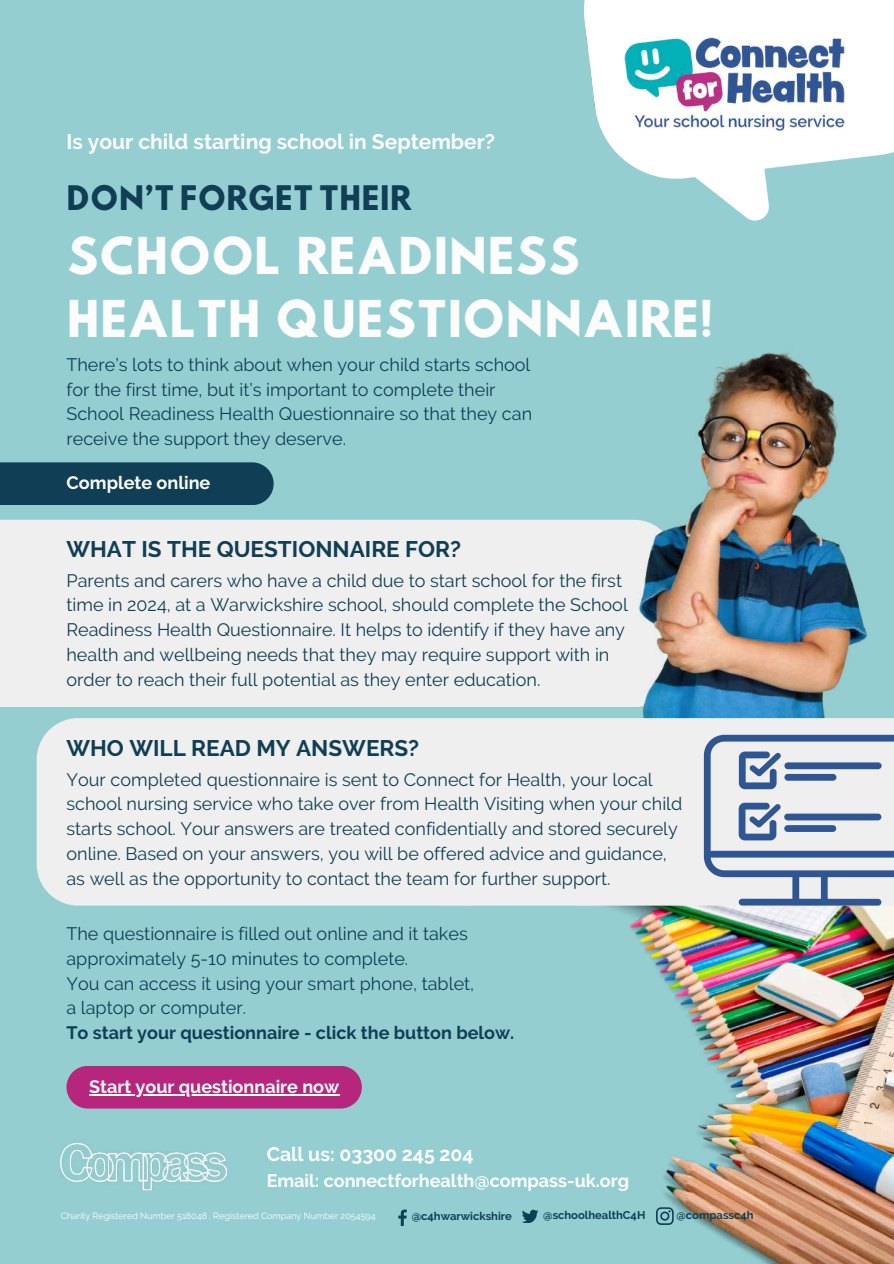
<style>
.page{position:relative;width:894px;height:1264px;background:#fff}
.page>*{position:absolute;margin:0;border:0;box-sizing:border-box;transform-origin:0 0}
.t1{font:45px/63px "Hussar Bd";color:#fcfcfd}
.t2{font:30px "Hussar Bd";color:#103f55}
.t3{font:700 22.5px "Raleway";color:#103f55}
.t4{font:700 21px "Raleway";color:#fcfcfd}
.t5{font:700 19.5px "Raleway";color:#fefefe}
.t6{font:18px/24.8px "Raleway";color:#103f55}
.t7{font:700 18px "Raleway";color:#103f55}
.t8{font:700 18px "Raleway";color:#fcfcfd}
.t9{font:700 18px "Raleway";color:#fefefe}
.t10{font:700 11.25px "Raleway";color:#103f55}
.t11{font:9px "Raleway";color:#fff}
</style>
<div class="page">
<div style="left:0;top:0;width:893px;height:1263px;background:#95ced1"></div>
<img style="left:385px;top:905px;width:508px;height:358px">
<img style="left:584px;top:0;width:309px;height:221px">
<img style="left:620px;top:32px;width:228px;height:103px">
<img style="left:60px;top:1108px;width:180px;height:83px">
<div style="left:0;top:462px;width:273px;height:43px;background:#103f55"></div>
<div style="left:0;top:520px;width:620px;height:187px;background:#efefef"></div>
<img style="left:620px;top:352px;width:247px;height:366px">
<div style="left:37px;top:718px;width:856px;height:187px;background:#efefef"></div>
<svg style="left:398px;top:1209px;width:8px;height:16px"></svg>
<svg style="left:655px;top:1207px;width:18px;height:17px"></svg>
<svg style="left:521px;top:1209px;width:17px;height:14px"></svg>
<svg style="left:703px;top:734px;width:190px;height:171px;background:#b6c1d3"></svg>
<div style="left:66px;top:1066px;width:296px;height:42px;background:#b6267c"></div>
<hr style="left:89px;top:1093px;width:250px;height:2px;background:#fcfcfd">
<p class="t4" style="left:66px;top:129px;width:430px">Is your child starting school in September?</p>
<h2 class="t2" style="left:66px;top:183px;width:346px">DON’T FORGET THEIR</h2>
<h1 class="t1" style="left:66px;top:229px;width:648px">SCHOOL READINESS<br>HEALTH QUESTIONNAIRE!</h1>
<p class="t6" style="left:66px;top:352px;width:467px">There’s lots to think about when your child starts school for the first time, but it’s important to complete their School Readiness Health Questionnaire so that they can receive the support they deserve.</p>
<p class="t8" style="left:67px;top:472px;width:145px">Complete online</p>
<p class="t3" style="left:66px;top:536px;width:396px">WHAT IS THE QUESTIONNAIRE FOR?</p>
<p class="t6" style="left:66px;top:568px;width:562px">Parents and carers who have a child due to start school for the first time in 2024, at a Warwickshire school, should complete the School Readiness Health Questionnaire. It helps to identify if they have any health and wellbeing needs that they may require support with in order to reach their full potential as they enter education.</p>
<p class="t3" style="left:66px;top:735px;width:354px">WHO WILL READ MY ANSWERS?</p>
<p class="t6" style="left:66px;top:766px;width:617px">Your completed questionnaire is sent to Connect for Health, your local school nursing service who take over from Health Visiting when your child starts school. Your answers are treated confidentially and stored securely online. Based on your answers, you will be offered advice and guidance, as well as the opportunity to contact the team for further support.</p>
<p class="t6" style="left:66px;top:921px;width:409px">The questionnaire is filled out online and it takes approximately 5-10 minutes to complete.<br>You can access it using your smart phone, tablet, a laptop or computer.</p>
<p class="t7" style="left:66px;top:1022px;width:449px">To start your questionnaire - click the button below.</p>
<p class="t8" style="left:89px;top:1075px;width:251px">Start your questionnaire now</p>
<p class="t5" style="left:266px;top:1142px;width:208px">Call us: 03300 245 204</p>
<p class="t9" style="left:266px;top:1170px;width:364px">Email: connectforhealth@compass-uk.org</p>
<p class="t11" style="left:61px;top:1210px;width:316px">Charity Registered Number 518048 . Registered Company Number 2054594</p>
<p class="t10" style="left:411px;top:1209px;width:102px">@c4hwarwickshire</p>
<p class="t10" style="left:543px;top:1208px;width:104px">@schoolhealthC4H</p>
<p class="t10" style="left:676px;top:1208px;width:79px">@compassc4h</p>
</div>
